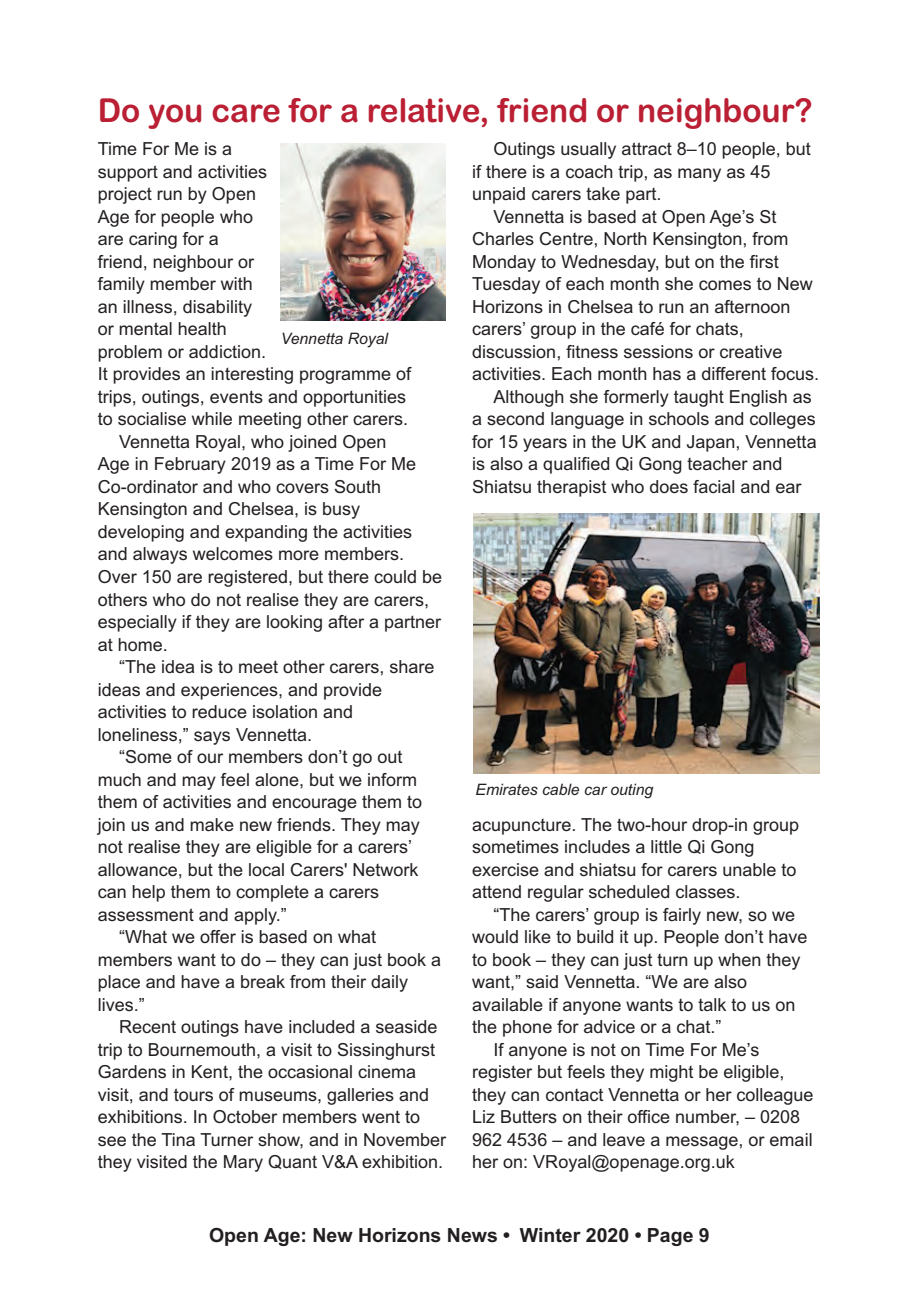
<style>
.page{position:relative;width:919px;height:1289px;background:#fff}
.page>*{position:absolute;margin:0;border:0;box-sizing:border-box;transform-origin:0 0}
.t1{font:33px "Arial Rounded MT Bold";color:#ba1f33;scale:.96 1}
.t2{font:700 19.5px "Arial";color:#231f20}
.t3{font:18px/22.5px "Arial";color:#231f20}
.t4{font:italic 15.75px "Arial";color:#231f20}
</style>
<div class="page">
<img style="left:281px;top:143px;width:164px;height:178px">
<img style="left:474px;top:513px;width:345px;height:260px">
<h1 class="t1" style="left:98px;top:91px;width:746px">Do you care for a relative, friend or neighbour?</h1>
<p class="t3" style="left:98px;top:138px;width:136px">Time For Me is a</p>
<p class="t3" style="left:98px;top:160px;width:171px">support and activities</p>
<p class="t3" style="left:98px;top:183px;width:160px">project run by Open</p>
<p class="t3" style="left:98px;top:205px;width:157px">Age for people who</p>
<p class="t3" style="left:98px;top:228px;width:123px">are caring for a</p>
<p class="t3" style="left:98px;top:250px;width:158px">friend, neighbour or</p>
<p class="t3" style="left:98px;top:273px;width:157px">family member with</p>
<p class="t3" style="left:98px;top:295px;width:156px">an illness, disability</p>
<p class="t3" style="left:98px;top:318px;width:131px">or mental health</p>
<p class="t3" style="left:98px;top:340px;width:170px">problem or addiction.</p>
<p class="t3" style="left:98px;top:363px;width:315px">It provides an interesting programme of</p>
<p class="t3" style="left:98px;top:385px;width:310px">trips, outings, events and opportunities</p>
<p class="t3" style="left:98px;top:408px;width:312px">to socialise while meeting other carers.</p>
<p class="t3" style="left:119px;top:430px;width:269px">Vennetta Royal, who joined Open</p>
<p class="t3" style="left:98px;top:453px;width:320px">Age in February 2019 as a Time For Me</p>
<p class="t3" style="left:98px;top:475px;width:285px">Co-ordinator and who covers South</p>
<p class="t3" style="left:98px;top:498px;width:264px">Kensington and Chelsea, is busy</p>
<p class="t3" style="left:98px;top:520px;width:316px">developing and expanding the activities</p>
<p class="t3" style="left:98px;top:543px;width:308px">and always welcomes more members.</p>
<p class="t3" style="left:98px;top:565px;width:346px">Over 150 are registered, but there could be</p>
<p class="t3" style="left:98px;top:588px;width:333px">others who do not realise they are carers,</p>
<p class="t3" style="left:98px;top:610px;width:345px">especially if they are looking after a partner</p>
<p class="t3" style="left:98px;top:633px;width:72px">at home.</p>
<p class="t3" style="left:119px;top:655px;width:317px">“The idea is to meet other carers, share</p>
<p class="t3" style="left:98px;top:678px;width:286px">ideas and experiences, and provide</p>
<p class="t3" style="left:98px;top:700px;width:257px">activities to reduce isolation and</p>
<p class="t3" style="left:98px;top:723px;width:216px">loneliness,” says Vennetta.</p>
<p class="t3" style="left:119px;top:745px;width:285px">“Some of our members don’t go out</p>
<p class="t3" style="left:98px;top:768px;width:321px">much and may feel alone, but we inform</p>
<p class="t3" style="left:98px;top:790px;width:326px">them of activities and encourage them to</p>
<p class="t3" style="left:98px;top:813px;width:323px">join us and make new friends. They may</p>
<p class="t3" style="left:98px;top:835px;width:316px">not realise they are eligible for a carers’</p>
<p class="t3" style="left:98px;top:858px;width:322px">allowance, but the local Carers' Network</p>
<p class="t3" style="left:98px;top:880px;width:283px">can help them to complete a carers</p>
<p class="t3" style="left:98px;top:903px;width:190px">assessment and apply.”</p>
<p class="t3" style="left:119px;top:925px;width:258px">“What we offer is based on what</p>
<p class="t3" style="left:98px;top:948px;width:345px">members want to do – they can just book a</p>
<p class="t3" style="left:98px;top:970px;width:312px">place and have a break from their daily</p>
<p class="t3" style="left:98px;top:993px;width:49px">lives.”</p>
<p class="t3" style="left:119px;top:1015px;width:320px">Recent outings have included a seaside</p>
<p class="t3" style="left:98px;top:1038px;width:339px">trip to Bournemouth, a visit to Sissinghurst</p>
<p class="t3" style="left:98px;top:1060px;width:320px">Gardens in Kent, the occasional cinema</p>
<p class="t3" style="left:98px;top:1083px;width:333px">visit, and tours of museums, galleries and</p>
<p class="t3" style="left:98px;top:1105px;width:324px">exhibitions. In October members went to</p>
<p class="t3" style="left:98px;top:1128px;width:350px">see the Tina Turner show, and in November</p>
<p class="t3" style="left:98px;top:1150px;width:347px">they visited the Mary Quant V&amp;A exhibition.</p>
<p class="t4" style="left:281px;top:329px;width:109px">Vennetta Royal</p>
<p class="t3" style="left:493px;top:138px;width:319px">Outings usually attract 8–10 people, but</p>
<p class="t3" style="left:472px;top:160px;width:300px">if there is a coach trip, as many as 45</p>
<p class="t3" style="left:472px;top:183px;width:191px">unpaid carers take part.</p>
<p class="t3" style="left:493px;top:205px;width:284px">Vennetta is based at Open Age’s St</p>
<p class="t3" style="left:472px;top:228px;width:318px">Charles Centre, North Kensington, from</p>
<p class="t3" style="left:472px;top:250px;width:308px">Monday to Wednesday, but on the first</p>
<p class="t3" style="left:472px;top:273px;width:342px">Tuesday of each month she comes to New</p>
<p class="t3" style="left:472px;top:295px;width:320px">Horizons in Chelsea to run an afternoon</p>
<p class="t3" style="left:472px;top:318px;width:273px">carers’ group in the café for chats,</p>
<p class="t3" style="left:472px;top:340px;width:312px">discussion, fitness sessions or creative</p>
<p class="t3" style="left:472px;top:363px;width:348px">activities. Each month has a different focus.</p>
<p class="t3" style="left:493px;top:385px;width:320px">Although she formerly taught English as</p>
<p class="t3" style="left:472px;top:408px;width:345px">a second language in schools and colleges</p>
<p class="t3" style="left:472px;top:430px;width:346px">for 15 years in the UK and Japan, Vennetta</p>
<p class="t3" style="left:472px;top:453px;width:312px">is also a qualified Qi Gong teacher and</p>
<p class="t3" style="left:472px;top:475px;width:331px">Shiatsu therapist who does facial and ear</p>
<p class="t4" style="left:475px;top:779px;width:179px">Emirates cable car outing</p>
<p class="t3" style="left:472px;top:813px;width:328px">acupuncture. The two-hour drop-in group sometimes includes a little Qi Gong exercise and shiatsu for carers unable to attend regular scheduled classes.</p>
<p class="t3" style="left:493px;top:903px;width:303px">“The carers’ group is fairly new, so we</p>
<p class="t3" style="left:472px;top:925px;width:337px">would like to build it up. People don’t have</p>
<p class="t3" style="left:472px;top:948px;width:330px">to book – they can just turn up when they</p>
<p class="t3" style="left:472px;top:970px;width:276px">want,” said Vennetta. “We are also</p>
<p class="t3" style="left:472px;top:993px;width:325px">available if anyone wants to talk to us on</p>
<p class="t3" style="left:472px;top:1015px;width:251px">the phone for advice or a chat.”</p>
<p class="t3" style="left:493px;top:1038px;width:267px">If anyone is not on Time For Me’s</p>
<p class="t3" style="left:472px;top:1060px;width:314px">register but feels they might be eligible,</p>
<p class="t3" style="left:472px;top:1083px;width:343px">they can contact Vennetta or her colleague</p>
<p class="t3" style="left:472px;top:1105px;width:329px">Liz Butters on their office number, – 0208</p>
<p class="t3" style="left:472px;top:1128px;width:342px">962 4536 – and leave a message, or email</p>
<p class="t3" style="left:472px;top:1150px;width:264px">her on: VRoyal@openage.org.uk</p>
<p class="t2" style="left:209px;top:1224px;width:502px">Open Age: New Horizons News • Winter 2020 • Page 9</p>
</div>
